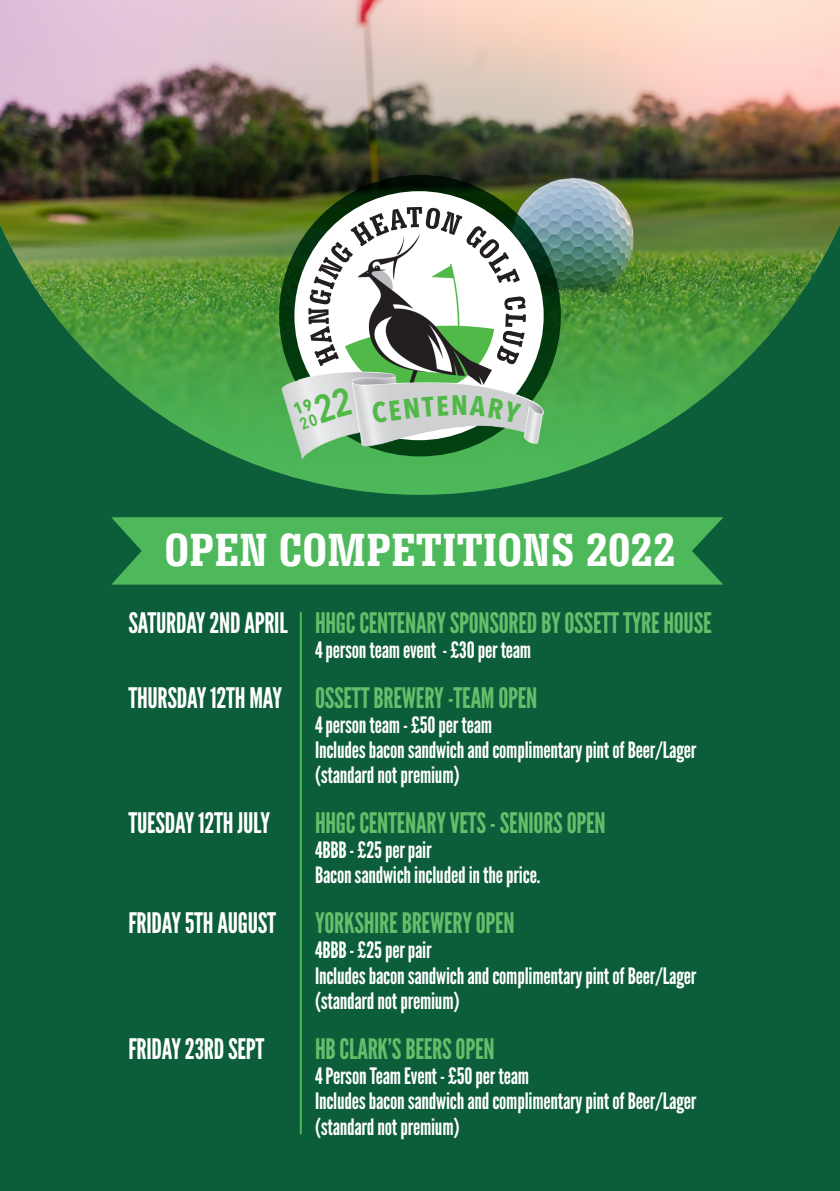
<style>
.page{position:relative;width:840px;height:1191px;background:#fff}
.page>*{position:absolute;margin:0;border:0;box-sizing:border-box;transform-origin:0 0}
.t1{font:700 condensed 49.2px "Serifa BT";color:#fff}
.t2{font:28.2px "League Gothic";letter-spacing:-.01em;color:#65be6a}
.t3{font:28.2px "League Gothic";letter-spacing:-.01em;color:#fff}
.t4{font:22.6px/25px "League Gothic";letter-spacing:-.01em;color:#fff}
.s1{color:#fff}
</style>
<div class="page">
<div style="left:0;top:134px;width:839px;height:1057px;background:#0c5d3a"></div>
<img style="left:0;top:0;width:839px;height:495px">
<svg style="left:279px;top:175px;width:281px;height:281px;background:#052b0d"></svg>
<div style="left:294px;top:191px;width:249px;height:249px;background:#fff;border-radius:50%"></div>
<img style="left:300px;top:199px;width:233px;height:159px">
<img style="left:269px;top:358px;width:288px;height:110px">
<div style="left:111px;top:517px;width:612px;height:67px;background:#4db95a"></div>
<hr style="left:299px;top:612px;width:2px;height:522px;background:#4db95a">
<div style="left:372px;top:395px;width:149px;height:28px;background:#cfd0d2"></div>
<svg style="left:293px;top:387px;width:59px;height:43px;background:#dfe0e2"></svg>
<p class="t1" style="left:164px;top:520px;width:512px">OPEN COMPETITIONS 2022</p>
<p class="t2" style="left:128px;top:606px;width:584px"><span class="s1">SATURDAY 2ND APRIL</span> HHGC CENTENARY SPONSORED BY OSSETT TYRE HOUSE</p>
<p class="t4" style="left:315px;top:638px;width:217px">4 person team event - £30 per team</p>
<p class="t2" style="left:128px;top:681px;width:410px"><span class="s1">THURSDAY 12TH MAY</span> OSSETT BREWERY -TEAM OPEN</p>
<p class="t4" style="left:315px;top:713px;width:178px">4 person team - £50 per team</p>
<p class="t4" style="left:315px;top:738px;width:382px">Includes bacon sandwich and complimentary pint of Beer/Lager (standard not premium)</p>
<p class="t3" style="left:128px;top:806px;width:143px">TUESDAY 12TH JULY</p>
<p class="t2" style="left:315px;top:806px;width:292px">HHGC CENTENARY VETS - SENIORS OPEN</p>
<p class="t4" style="left:315px;top:838px;width:118px">4BBB - £25 per pair</p>
<p class="t4" style="left:315px;top:863px;width:227px">Bacon sandwich included in the price.</p>
<p class="t3" style="left:128px;top:906px;width:149px">FRIDAY 5TH AUGUST</p>
<p class="t2" style="left:315px;top:906px;width:201px">YORKSHIRE BREWERY OPEN</p>
<p class="t4" style="left:315px;top:938px;width:118px">4BBB - £25 per pair</p>
<p class="t4" style="left:315px;top:963px;width:382px">Includes bacon sandwich and complimentary pint of Beer/Lager (standard not premium)</p>
<p class="t3" style="left:128px;top:1031px;width:137px">FRIDAY 23RD SEPT</p>
<p class="t2" style="left:315px;top:1031px;width:181px">HB CLARK’S BEERS OPEN</p>
<p class="t4" style="left:315px;top:1062px;width:382px;line-height:25.6px">4 Person Team Event - £50 per team<br>Includes bacon sandwich and complimentary pint of Beer/Lager (standard not premium)</p>
</div>
